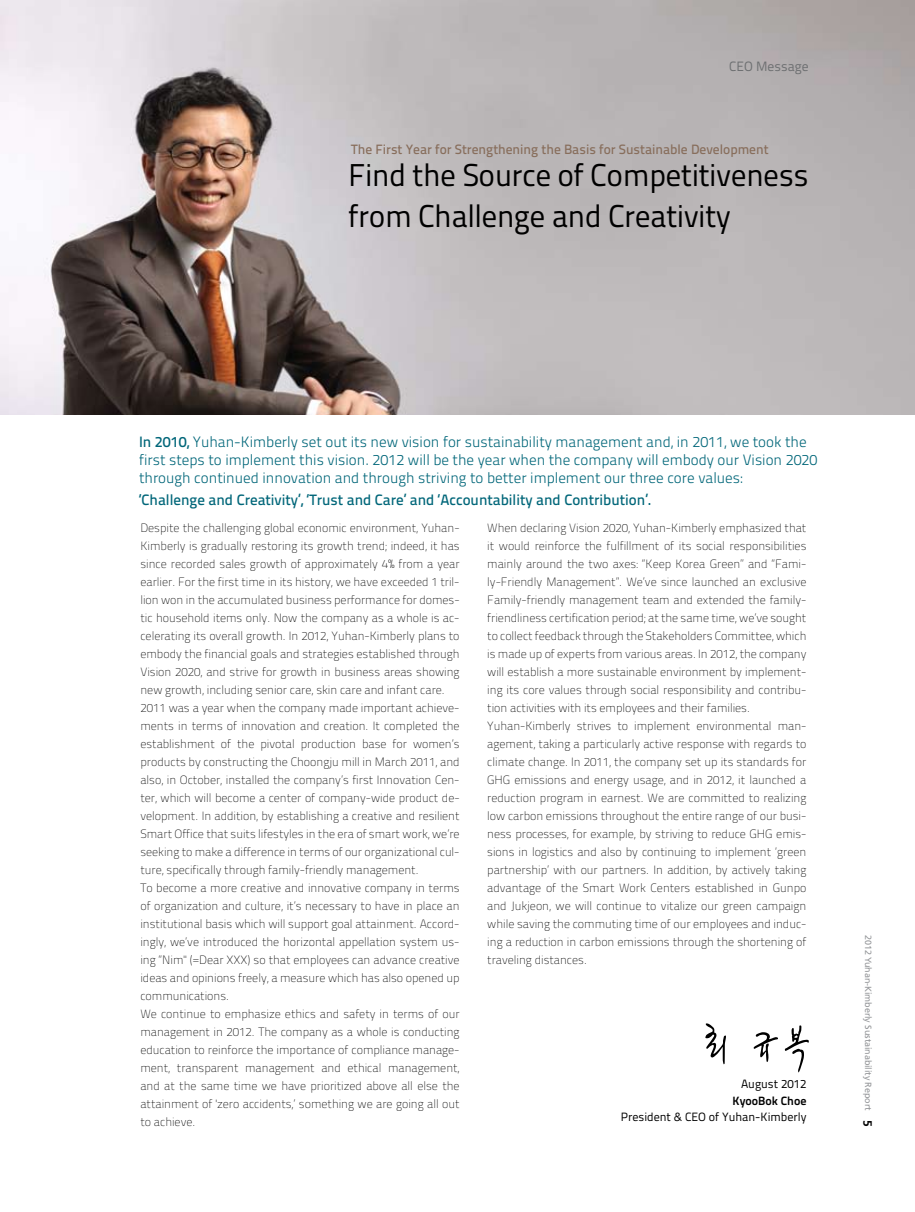
<style>
.page{position:relative;width:915px;height:1212px;background:#fff}
.page>*{position:absolute;margin:0;border:0;box-sizing:border-box;transform-origin:0 0}
.t1{font:31.5px/40.5px "Titillium Maps 29 L 400 wt";letter-spacing:-.02em;color:#000}
.t2{font:15px/18px "Titillium Text 25 L 250 wt";color:#006679}
.t3{font:15px "Titillium Text 25 L 600 wt";color:#006679}
.t4{font:13.5px "Titillium Text 25 L 600 wt";color:#886e5c}
.t5{font:13.5px "Titillium Text 25 L 400 wt";color:#6d6f71}
.t6{font:12px/18px "Titillium Text 25 L 1 wt";letter-spacing:-.005em;color:#000}
.t7{font:12px "Titillium Text 25 L 400 wt";color:#000}
.t8{font:12px "Titillium Text 25 L 800 wt";color:#000}
.t9{font:9px "Frutiger";letter-spacing:-.01em;color:#939598}
.s1{font-family:"Titillium Text 25 L 600 wt"}
.s2{font-weight:700;font-size:12px;color:#000}
</style>
<div class="page">
<img style="left:1px;top:0;width:913px;height:415px">
<svg style="left:705px;top:1023px;width:21px;height:41px"></svg>
<svg style="left:753px;top:1032px;width:25px;height:30px"></svg>
<svg style="left:784px;top:1025px;width:25px;height:48px"></svg>
<p class="t5" style="left:729px;top:56px;width:81px">CEO Message</p>
<p class="t4" style="left:351px;top:139px;width:419px">The First Year for Strengthening the Basis for Sustainable Development</p>
<h1 class="t1" style="left:348px;top:154px;width:462px">Find the Source of Competitiveness from Challenge and Creativity</h1>
<p class="t2" style="left:139px;top:432px;width:679px"><span class="s1">I n 2010,</span> Yuhan-Kimberly set out its new vision for sustainability management and, in 2011, we took the first steps to implement this vision. 2012 will be the year when the company will embody our Vision 2020 through continued innovation and through striving to better implement our three core values:</p>
<p class="t3" style="left:139px;top:488px;width:514px">‘Challenge and Creativity’, ‘Trust and Care’ and ‘Accountability and Contribution’.</p>
<p class="t6" style="left:140px;top:518px;width:320px">Despite the challenging global economic environment, Yuhan-Kimberly is gradually restoring its growth trend; indeed, it has since recorded sales growth of approximately 4% from a year earlier. For the first time in its history, we have exceeded 1 tril&shy;lion won in the accumulated business performance for domes&shy;tic household items only. Now the company as a whole is ac&shy;celerating its overall growth. In 2012, Yuhan-Kimberly plans to embody the financial goals and strategies established through Vision 2020, and strive for growth in business areas showing new growth, including senior care, skin care and infant care.<br>2011 was a year when the company made important achieve&shy;ments in terms of innovation and creation. It completed the establishment of the pivotal production base for women’s products by constructing the Choongju mill in March 2011, and also, in October, installed the company’s first Innovation Cen&shy;ter, which will become a center of company-wide product de&shy;velopment. In addition, by establishing a creative and resilient Smart Office that suits lifestyles in the era of smart work, we’re seeking to make a difference in terms of our organizational cul&shy;ture, specifically through family-friendly management.<br>To become a more creative and innovative company in terms of organization and culture, it’s necessary to have in place an institutional basis which will support goal attainment. Accord&shy;ingly, we’ve introduced the horizontal appellation system us&shy;ing “Nim" (=Dear XXX) so that employees can advance creative ideas and opinions freely, a measure which has also opened up communications.<br>We continue to emphasize ethics and safety in terms of our management in 2012. The company as a whole is conducting education to reinforce the importance of compliance manage&shy;ment, transparent management and ethical management, and at the same time we have prioritized above all else the attainment of 'zero accidents,’ something we are going all out to achieve.</p>
<p class="t6" style="left:487px;top:518px;width:320px">When declaring Vision 2020, Yuhan-Kimberly emphasized that it would reinforce the fulfillment of its social responsibilities mainly around the two axes: “Keep Korea Green” and “Fami&shy;ly-Friendly Management”. We’ve since launched an exclusive Family-friendly management team and extended the family&shy;friendliness certification period; at the same time, we’ve sought to collect feedback through the Stakeholders Committee, which is made up of experts from various areas. In 2012, the company will establish a more sustainable environment by implement&shy;ing its core values through social responsibility and contribu&shy;tion activities with its employees and their families.<br>Yuhan-Kimberly strives to implement environmental man&shy;agement, taking a particularly active response with regards to climate change. In 2011, the company set up its standards for GHG emissions and energy usage, and in 2012, it launched a reduction program in earnest. We are committed to realizing low carbon emissions throughout the entire range of our busi&shy;ness processes, for example, by striving to reduce GHG emis&shy;sions in logistics and also by continuing to implement ‘green partnership’ with our partners. In addition, by actively taking advantage of the Smart Work Centers established in Gunpo and Jukjeon, we will continue to vitalize our green campaign while saving the commuting time of our employees and induc&shy;ing a reduction in carbon emissions through the shortening of traveling distances.</p>
<p class="t7" style="left:740px;top:1075px;width:67px">August 2012</p>
<p class="t8" style="left:732px;top:1091px;width:75px">KyooBok Choe</p>
<p class="t7" style="left:620px;top:1108px;width:187px">President &amp; CEO of Yuhan-Kimberly</p>
<p class="t9" style="left:873px;top:935px;width:194px;rotate:90deg">2012 Yuhan-Kimberly Sustainability Report <span class="s2">5</span></p>
</div>
